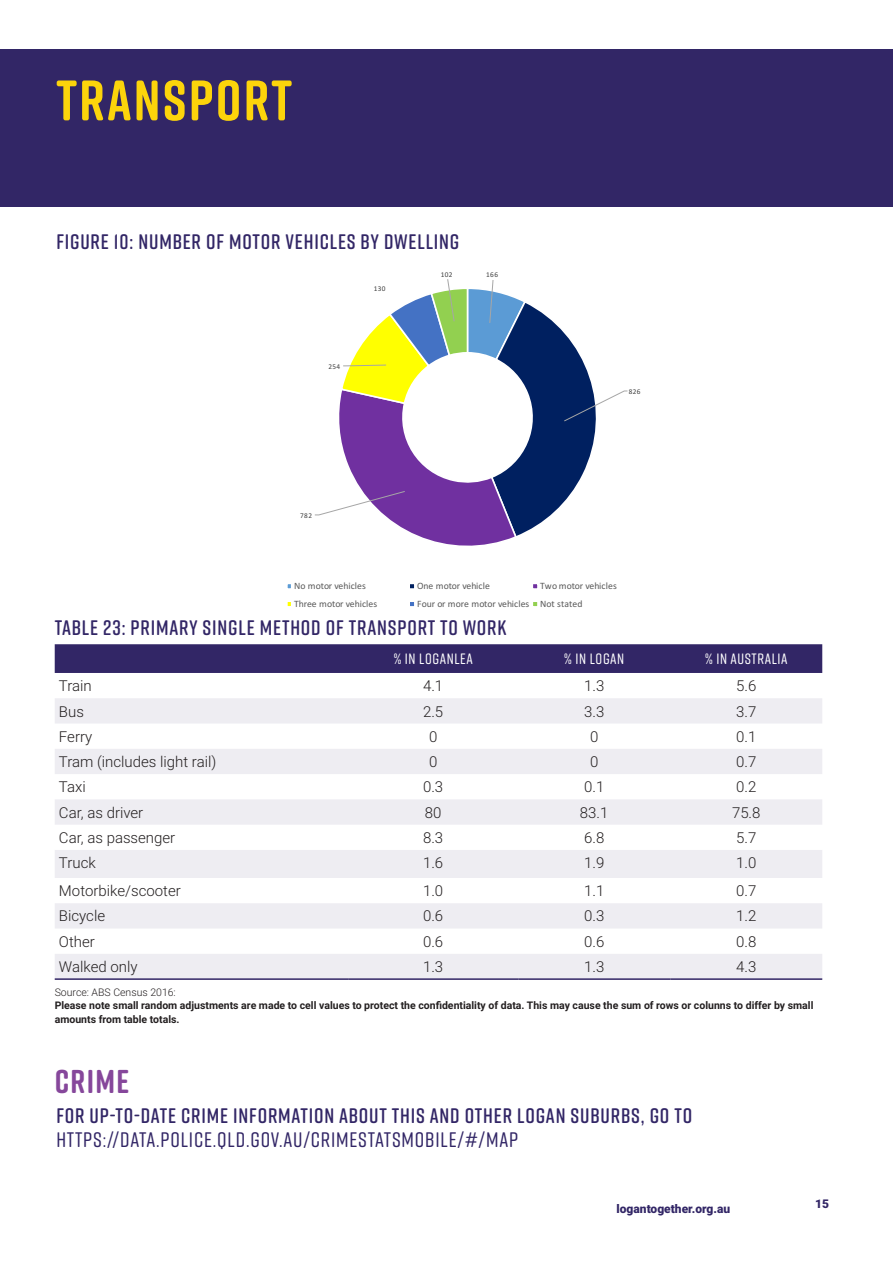
<style>
.page{position:relative;width:893px;height:1263px;background:#fff}
.page>*{position:absolute;margin:0;border:0;box-sizing:border-box;transform-origin:0 0}
.t1{font:700 57px "Rift Soft";letter-spacing:.04em;color:#fcd40b}
.Large_Subheading{font:700 33px "Rift Soft";letter-spacing:.04em;color:#86479b}
.Figure_Label{font:600 21px "Rift Soft";letter-spacing:.04em;color:#322666}
.Figure_Label-2{font:500 21px "Rift Soft";letter-spacing:.04em;color:#322666}
.Body{font:300 15px "Roboto";color:#231f20}
.t2{font:500 15px "Rift Soft";letter-spacing:.04em;color:#fff}
.t3{font:900 12px "Roboto";color:#322666}
.t4{font:700 10.5px/13.5px "Roboto";color:#231f20}
.t5{font:9.75px "Calibri";color:#595959}
.t6{font:7.35px "Calibri";letter-spacing:.05em;color:#404040}
.s1{font-weight:300}
</style>
<div class="page">
<div style="left:55px;top:644px;width:767px;height:29px;background:#322666"></div>
<svg style="left:55px;top:698px;width:767px;height:280px;fill:#eeedf2"></svg>
<hr style="left:55px;top:978px;width:293px;height:2px;background:#322666">
<hr style="left:348px;top:978px;width:170px;height:2px;background:#322666">
<hr style="left:518px;top:978px;width:152px;height:2px;background:#322666">
<hr style="left:670px;top:978px;width:152px;height:2px;background:#322666">
<div style="left:0;top:49px;width:893px;height:157px;background:#322666"></div>
<svg style="left:287px;top:279px;width:341px;height:328px"></svg>
<p class="t1" style="left:56px;top:60px;width:237px">TRANSPORT</p>
<p class="Figure_Label" style="left:56px;top:227px;width:405px">FIGURE 10: NUMBER OF MOTOR VEHICLES BY DWELLING</p>
<p class="t6" style="left:374px;top:283px;width:13px">130</p>
<p class="t6" style="left:441px;top:269px;width:13px">102</p>
<p class="t6" style="left:486px;top:270px;width:13px">166</p>
<p class="t6" style="left:328px;top:361px;width:13px">254</p>
<p class="t6" style="left:629px;top:386px;width:13px">826</p>
<p class="t6" style="left:300px;top:510px;width:13px">782</p>
<p class="t5" style="left:294px;top:579px;width:73px">No motor vehicles</p>
<p class="t5" style="left:417px;top:579px;width:74px">One motor vehicle</p>
<p class="t5" style="left:540px;top:579px;width:78px">Two motor vehicles</p>
<p class="t5" style="left:294px;top:597px;width:85px">Three motor vehicles</p>
<p class="t5" style="left:417px;top:597px;width:167px">Four or more motor vehicles Not stated</p>
<p class="Figure_Label" style="left:55px;top:613px;width:453px">TABLE 23: PRIMARY SINGLE METHOD OF TRANSPORT TO WORK</p>
<p class="t2" style="left:394px;top:649px;width:81px">% IN LOGANLEA</p>
<p class="t2" style="left:564px;top:649px;width:62px">% IN LOGAN</p>
<p class="t2" style="left:705px;top:649px;width:84px">% IN AUSTRALIA</p>
<p class="Body" style="left:59px;top:675px;width:34px">Train</p>
<p class="Body" style="left:423px;top:675px;width:22px">4.1</p>
<p class="Body" style="left:584px;top:675px;width:22px">1.3</p>
<p class="Body" style="left:736px;top:675px;width:22px">5.6</p>
<p class="Body" style="left:59px;top:701px;width:27px">Bus</p>
<p class="Body" style="left:423px;top:701px;width:22px">2.5</p>
<p class="Body" style="left:584px;top:701px;width:22px">3.3</p>
<p class="Body" style="left:736px;top:701px;width:22px">3.7</p>
<p class="Body" style="left:59px;top:726px;width:35px">Ferry</p>
<p class="Body" style="left:429px;top:726px;width:10px">0</p>
<p class="Body" style="left:590px;top:726px;width:10px">0</p>
<p class="Body" style="left:736px;top:726px;width:22px">0.1</p>
<p class="Body" style="left:59px;top:751px;width:159px">Tram (includes light rail)</p>
<p class="Body" style="left:429px;top:751px;width:10px">0</p>
<p class="Body" style="left:590px;top:751px;width:10px">0</p>
<p class="Body" style="left:736px;top:751px;width:22px">0.7</p>
<p class="Body" style="left:59px;top:776px;width:28px">Taxi</p>
<p class="Body" style="left:423px;top:776px;width:22px">0.3</p>
<p class="Body" style="left:584px;top:776px;width:22px">0.1</p>
<p class="Body" style="left:736px;top:776px;width:22px">0.2</p>
<p class="Body" style="left:59px;top:802px;width:86px">Car, as driver</p>
<p class="Body" style="left:425px;top:802px;width:18px">80</p>
<p class="Body" style="left:580px;top:802px;width:30px">83.1</p>
<p class="Body" style="left:732px;top:802px;width:30px">75.8</p>
<p class="Body" style="left:59px;top:827px;width:118px">Car, as passenger</p>
<p class="Body" style="left:423px;top:827px;width:22px">8.3</p>
<p class="Body" style="left:584px;top:827px;width:22px">6.8</p>
<p class="Body" style="left:736px;top:827px;width:22px">5.7</p>
<p class="Body" style="left:59px;top:852px;width:38px">Truck</p>
<p class="Body" style="left:423px;top:852px;width:22px">1.6</p>
<p class="Body" style="left:584px;top:852px;width:22px">1.9</p>
<p class="Body" style="left:736px;top:852px;width:22px">1.0</p>
<p class="Body" style="left:59px;top:880px;width:123px">Motorbike/scooter</p>
<p class="Body" style="left:423px;top:880px;width:22px">1.0</p>
<p class="Body" style="left:584px;top:880px;width:22px">1.1</p>
<p class="Body" style="left:736px;top:880px;width:22px">0.7</p>
<p class="Body" style="left:59px;top:906px;width:48px">Bicycle</p>
<p class="Body" style="left:423px;top:906px;width:22px">0.6</p>
<p class="Body" style="left:584px;top:906px;width:22px">0.3</p>
<p class="Body" style="left:736px;top:906px;width:22px">1.2</p>
<p class="Body" style="left:59px;top:931px;width:37px">Other</p>
<p class="Body" style="left:423px;top:931px;width:22px">0.6</p>
<p class="Body" style="left:584px;top:931px;width:22px">0.6</p>
<p class="Body" style="left:736px;top:931px;width:22px">0.8</p>
<p class="Body" style="left:59px;top:956px;width:80px">Walked only</p>
<p class="Body" style="left:423px;top:956px;width:22px">1.3</p>
<p class="Body" style="left:584px;top:956px;width:22px">1.3</p>
<p class="Body" style="left:736px;top:956px;width:22px">4.3</p>
<p class="t4" style="left:55px;top:985px;width:760px"><span class="s1">Source: ABS Census 2016:<br></span>Please note small random adjustments are made to cell values to protect the confidentiality of data. This may cause the sum of rows or colunns to differ by small amounts from table totals.</p>
<p class="Large_Subheading" style="left:55px;top:1058px;width:76px">CRIME</p>
<p class="Figure_Label" style="left:56px;top:1101px;width:637px">FOR UP-TO-DATE CRIME INFORMATION ABOUT THIS AND OTHER LOGAN SUBURBS, GO TO</p>
<p class="Figure_Label-2" style="left:56px;top:1125px;width:463px">HTTPS://DATA.POLICE.QLD.GOV.AU/CRIMESTATSMOBILE/#/MAP</p>
<p class="t3" style="left:617px;top:1200px;width:115px">logantogether.org.au</p>
<p class="t3" style="left:815px;top:1195px;width:15px">15</p>
</div>
